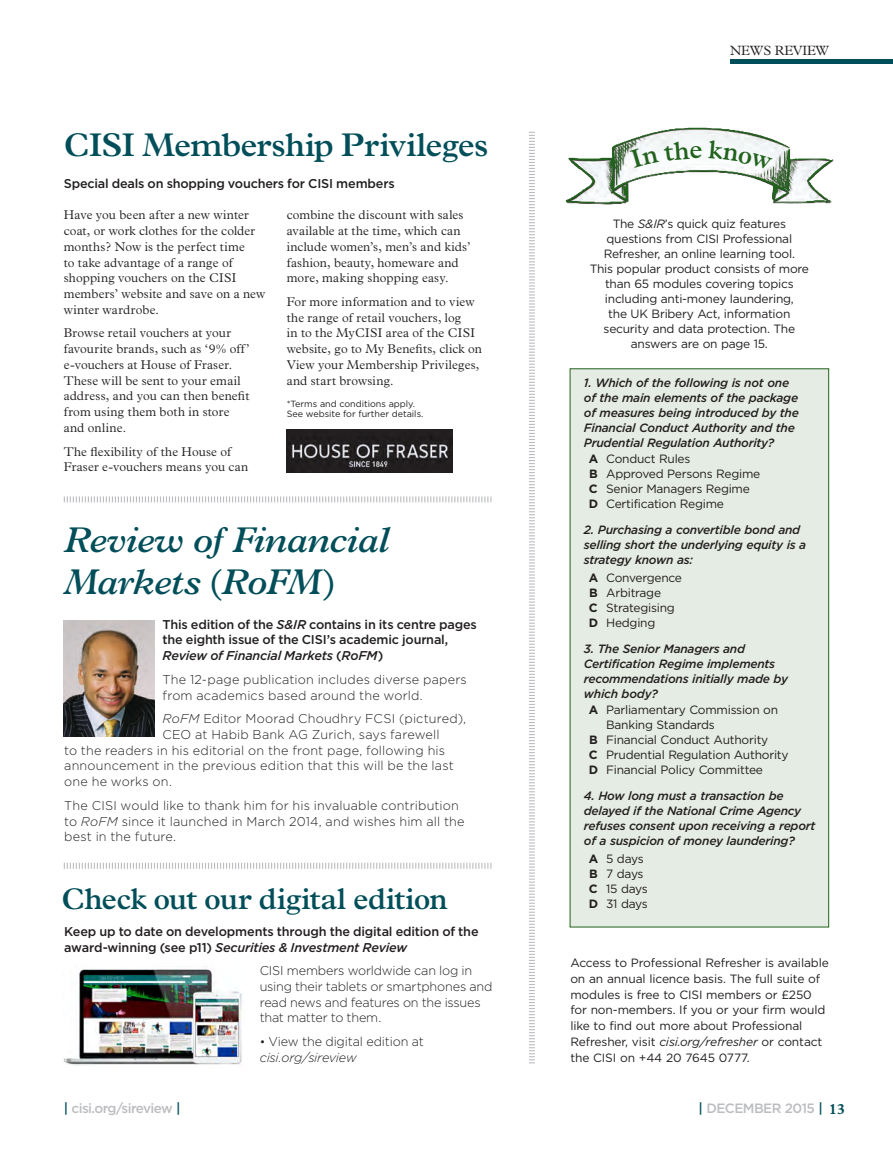
<style>
.page{position:relative;width:893px;height:1149px;background:#fff}
.page>*{position:absolute;margin:0;border:0;box-sizing:border-box;transform-origin:0 0}
.t1{font:italic 600 36px/42px "Plantin";letter-spacing:-.015em;color:#004e59}
.t2{font:600 33px "Plantin";letter-spacing:-.02em;color:#004e59}
.t3{font:600 30px "Plantin";letter-spacing:-.02em;color:#004e59}
.t4{font:500 13.5px "Gotham";letter-spacing:-.04em;color:#bcbdc0}
.t5{font:300 13.5px "Plantin";letter-spacing:-.02em;color:#231f20}
.COPY{font:300 12.75px/15.8px "Plantin";letter-spacing:.01em;color:#231f20}
.COPY-2{font:300 12.75px/15.8px "Gotham";letter-spacing:.01em;color:#231f20}
.COPY-3{font:500 12.75px/15.8px "Gotham";letter-spacing:-.015em;color:#231f20}
.COPY-4{font:300 12.75px/15.8px "Gotham";letter-spacing:-.015em;color:#231f20}
.COPY-5{font:300 12.75px/15.8px "Gotham";letter-spacing:-.01em;color:#231f20}
.t6{font:12px/15px "Gotham";letter-spacing:-.02em;color:#231f20}
.t7{font:italic 500 12px/15px "Gotham";letter-spacing:-.02em;color:#231f20}
.t8{font:700 12px "Gotham";color:#231f20}
.COPY-6{font:9px/9.8px "Gotham";color:#231f20}
.s1{font-style:normal}
.s2{font-style:italic}
.s3{font-size:12px}
.s4{color:#004e59}
.s5{font-family:"Plantin";font-weight:700;font-size:15px;color:#004e59}
</style>
<div class="page">
<hr style="left:730px;top:60px;width:163px;height:4px;background:#004e59">
<svg style="left:64px;top:496px;width:427px;height:6px"></svg>
<svg style="left:64px;top:862px;width:427px;height:6px"></svg>
<svg style="left:529px;top:131px;width:6px;height:932px"></svg>
<div style="left:570px;top:368px;width:259px;height:559px;background:#e5ece3;border:1px solid #21621d"></div>
<img style="left:565px;top:127px;width:269px;height:78px">
<img style="left:64px;top:969px;width:178px;height:97px">
<img style="left:287px;top:429px;width:166px;height:43px">
<img style="left:64px;top:620px;width:90px;height:116px">
<svg style="left:630px;top:140px;width:72px;height:28px"></svg>
<div style="left:709px;top:140px;width:63px;height:30px;background:#f5f9f9"></div>
<p class="t2" style="left:64px;top:126px;width:426px">CISI Membership Privileges</p>
<p class="COPY-3" style="left:64px;top:175px;width:332px">Special deals on shopping vouchers for CISI members</p>
<p class="COPY" style="left:64px;top:207px;width:203px">Have you been after a new winter coat, or work clothes for the colder months? Now is the perfect time<br>to take advantage of a range of shopping vouchers on the CISI members’ website and save on a new winter wardrobe.</p>
<p class="COPY" style="left:64px;top:325px;width:187px">Browse retail vouchers at your favourite brands, such as ‘9% off’ e-vouchers at House of Fraser.<br>These will be sent to your email address, and you can then benefit from using them both in store and online.</p>
<p class="COPY" style="left:64px;top:443px;width:186px">The flexibility of the House of<br>Fraser e-vouchers means you can</p>
<p class="COPY" style="left:287px;top:207px;width:185px">combine the discount with sales available at the time, which can include women’s, men’s and kids’ fashion, beauty, homeware and more, making shopping easy.</p>
<p class="COPY" style="left:287px;top:294px;width:197px">For more information and to view the range of retail vouchers, log<br>in to the MyCISI area of the CISI website, go to My Benefits, click on<br>View your Membership Privileges, and start browsing.</p>
<p class="COPY-6" style="left:287px;top:399px;width:138px">*Terms and conditions apply.<br>See website for further details.</p>
<p class="t1" style="left:64px;top:518px;width:327px">Review of Financial<br>Markets <span class="s1">(</span>RoFM<span class="s1">)</span></p>
<p class="COPY-3" style="left:163px;top:616px;width:316px">This edition of the <span class="s2">S&amp;IR</span> contains in its centre pages the eighth issue of the CISI’s academic journal,<br><span class="s2">Review of Financial Markets</span> (<span class="s2">RoFM</span>)</p>
<p class="COPY-2" style="left:163px;top:671px;width:306px">The 12-page publication includes diverse papers from academics based around the world.</p>
<p class="COPY-2" style="left:163px;top:710px;width:305px"><span class="s2">RoFM</span> Editor Moorad Choudhry FCSI (pictured),</p>
<p class="COPY-2" style="left:163px;top:726px;width:278px">CEO at Habib Bank AG Zurich, says farewell</p>
<p class="COPY-2" style="left:64px;top:742px;width:382px">to the readers in his editorial on the front page, following his</p>
<p class="COPY-2" style="left:64px;top:757px;width:391px">announcement in the previous edition that this will be the last</p>
<p class="COPY-2" style="left:64px;top:773px;width:109px">one he works on.</p>
<p class="COPY-2" style="left:64px;top:797px;width:402px">The CISI would like to thank him for his invaluable contribution to <span class="s2">RoFM</span> since it launched in March 2014, and wishes him all the best in the future.</p>
<p class="t3" style="left:62px;top:880px;width:388px">Check out our digital edition</p>
<p class="COPY-3" style="left:64px;top:922px;width:416px">Keep up to date on developments through the digital edition of the award-winning (see p11) <span class="s2">Securities &amp; Investment Review</span></p>
<p class="COPY-4" style="left:260px;top:962px;width:234px">CISI members worldwide can log in using their tablets or smartphones and read news and features on the issues that matter to them.</p>
<p class="COPY-5" style="left:260px;top:1033px;width:166px"><span class="s3">•</span> View the digital edition at <span class="s2">cisi.org/sireview</span></p>
<p class="t5" style="left:730px;top:43px;width:101px">NEWS REVIEW</p>
<p class="t6" style="left:590px;top:216px;width:221px;text-align:center">The <span class="s2">S&amp;IR</span>’s quick quiz features questions from CISI Professional<br>Refresher, an online learning tool.<br>This popular product consists of more than 65 modules covering topics including anti-money laundering,<br>the UK Bribery Act, information security and data protection. The answers are on page 15.</p>
<p class="t7" style="left:584px;top:375px;width:217px">1. Which of the following is not one of the main elements of the package of measures being introduced by the Financial Conduct Authority and the Prudential Regulation Authority?</p>
<p class="t8" style="left:589px;top:451px;width:11px">A</p>
<p class="t6" style="left:606px;top:451px;width:86px">Conduct Rules</p>
<p class="t8" style="left:589px;top:466px;width:10px">B</p>
<p class="t6" style="left:606px;top:466px;width:156px">Approved Persons Regime</p>
<p class="t8" style="left:589px;top:481px;width:10px">C</p>
<p class="t6" style="left:606px;top:481px;width:145px">Senior Managers Regime</p>
<p class="t8" style="left:589px;top:496px;width:11px">D</p>
<p class="t6" style="left:606px;top:495px;width:119px">Certification Regime</p>
<p class="t7" style="left:584px;top:522px;width:224px">2. Purchasing a convertible bond and selling short the underlying equity is a strategy known as:</p>
<p class="t8" style="left:589px;top:571px;width:11px">A</p>
<p class="t6" style="left:606px;top:570px;width:77px">Convergence</p>
<p class="t8" style="left:589px;top:585px;width:10px">B</p>
<p class="t6" style="left:606px;top:585px;width:56px">Arbitrage</p>
<p class="t8" style="left:589px;top:600px;width:10px">C</p>
<p class="t6" style="left:606px;top:600px;width:70px">Strategising</p>
<p class="t8" style="left:589px;top:615px;width:11px">D</p>
<p class="t6" style="left:606px;top:614px;width:51px">Hedging</p>
<p class="t7" style="left:584px;top:641px;width:206px">3. The Senior Managers and<br>Certification Regime implements recommendations initially made by which body?</p>
<p class="t8" style="left:589px;top:702px;width:11px">A</p>
<p class="t6" style="left:606px;top:702px;width:174px">Parliamentary Commission on<br>Banking Standards</p>
<p class="t8" style="left:589px;top:732px;width:10px">B</p>
<p class="t6" style="left:606px;top:731px;width:164px">Financial Conduct Authority</p>
<p class="t8" style="left:589px;top:747px;width:10px">C</p>
<p class="t6" style="left:606px;top:746px;width:184px">Prudential Regulation Authority</p>
<p class="t8" style="left:589px;top:762px;width:11px">D</p>
<p class="t6" style="left:606px;top:761px;width:158px">Financial Policy Committee</p>
<p class="t7" style="left:584px;top:787px;width:233px">4. How long must a transaction be delayed if the National Crime Agency refuses consent upon receiving a report of a suspicion of money laundering?</p>
<p class="t8" style="left:589px;top:851px;width:11px">A</p>
<p class="t6" style="left:606px;top:850px;width:39px">5 days</p>
<p class="t8" style="left:589px;top:866px;width:10px">B</p>
<p class="t6" style="left:606px;top:865px;width:39px">7 days</p>
<p class="t8" style="left:589px;top:881px;width:10px">C</p>
<p class="t6" style="left:606px;top:880px;width:43px">15 days</p>
<p class="t8" style="left:589px;top:896px;width:11px">D</p>
<p class="t6" style="left:606px;top:895px;width:43px">31 days</p>
<p class="t6" style="left:570px;top:954px;width:260px;line-height:15.8px">Access to Professional Refresher is available on an annual licence basis. The full suite of modules is free to CISI members or £250 for non-members. If you or your firm would like to find out more about Professional Refresher, visit <span class="s2">cisi.org/refresher</span> or contact the CISI on +44 20 7645 0777.</p>
<p class="t4" style="left:64px;top:1100px;width:118px"><span class="s4">|</span> cisi.org/sireview <span class="s4">|</span></p>
<p class="t4" style="left:698px;top:1100px;width:148px"><span class="s4">|</span> DECEMBER 2015 <span class="s4">|</span> <span class="s5">13</span></p>
</div>
